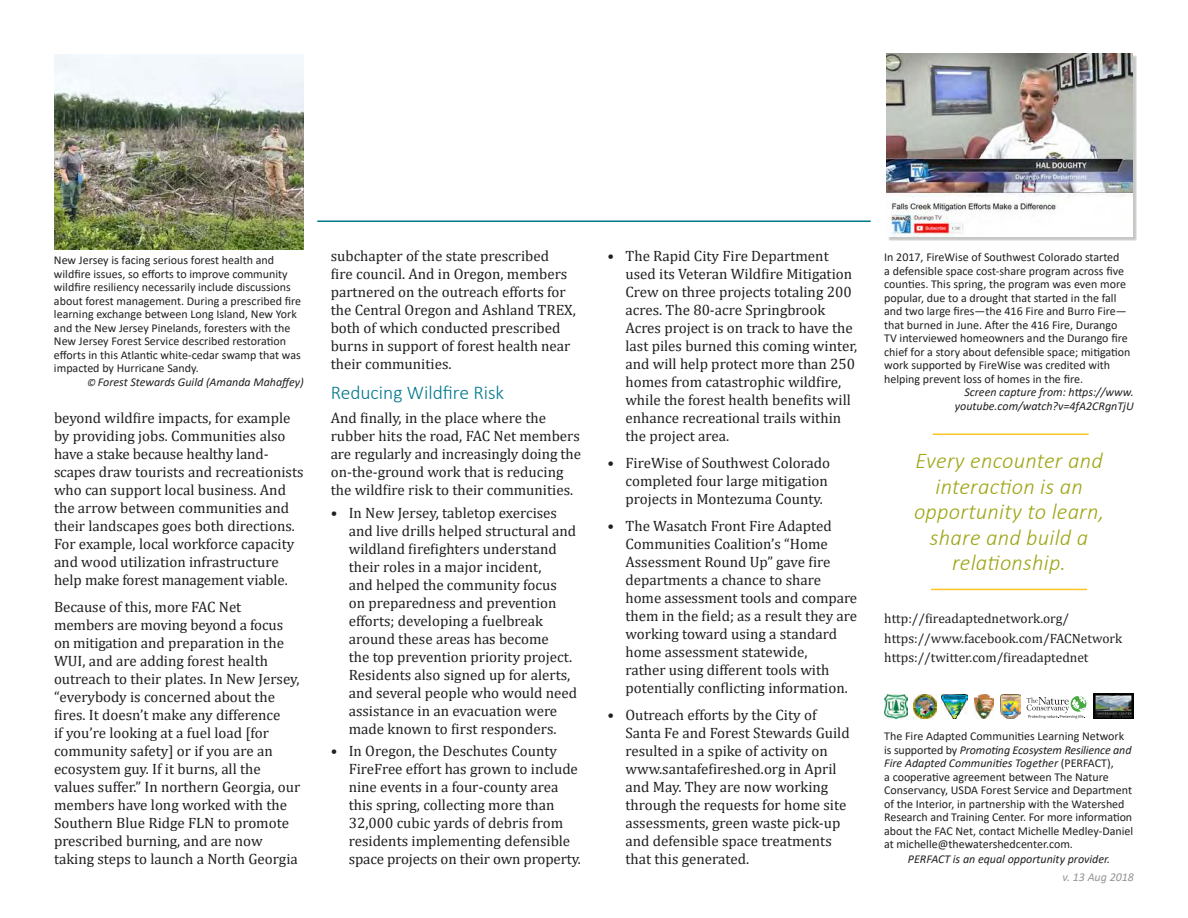
<style>
.page{position:relative;width:1188px;height:918px;background:#fff}
.page>*{position:absolute;margin:0;border:0;box-sizing:border-box;transform-origin:0 0}
.t1{font:italic 300 22.5px/25.5px "Calibri";letter-spacing:.01em;color:#9fa616;text-align:center}
.t2{font:300 19.5px "Calibri";color:#00788b}
.t3{font:15px/18px "Cambria";color:#221f1f}
.t4{font:13.5px/20.2px "Cambria";color:#221f1f}
.t5{font:12px/13.5px "Calibri";color:#221f1f}
.t6{font:italic 12px/13.5px "Calibri";color:#221f1f;text-align:right}
.t7{font:italic 12px "Calibri";color:#939597}
.s1{font-size:10.5px}
.s2{font-style:italic}
</style>
<div class="page">
<hr style="left:317px;top:220px;width:554px;height:2px;background:#00788b">
<img style="left:884px;top:695px;width:24px;height:24px">
<img style="left:913px;top:695px;width:24px;height:24px">
<img style="left:942px;top:695px;width:26px;height:24px">
<img style="left:975px;top:695px;width:18px;height:24px">
<img style="left:1000px;top:695px;width:20px;height:24px">
<svg style="left:1027px;top:696px;width:59px;height:23px"></svg>
<img style="left:1093px;top:693px;width:41px;height:25px">
<img style="left:54px;top:54px;width:250px;height:195px">
<div style="left:888px;top:55px;width:249px;height:186px;background:#221f1f;opacity:.25"></div>
<img style="left:886px;top:53px;width:247px;height:183px">
<hr style="left:931px;top:589px;width:156px;height:1px;background:#ffc425">
<hr style="left:933px;top:433px;width:156px;height:2px;background:#ffc425">
<p class="t5" style="left:54px;top:253px;width:249px">New Jersey is facing serious forest health and wildfire issues, so efforts to improve community wildfire resiliency necessarily include discussions about forest management. During a prescribed fire learning exchange between Long Island, New York and the New Jersey Pinelands, foresters with the New Jersey Forest Service described restoration efforts in this Atlantic white-cedar swamp that was impacted by Hurricane Sandy.</p>
<p class="t6" style="left:87px;top:374px;width:218px"><span class="s1">©</span> Forest Stewards Guild (Amanda Mahaffey)</p>
<p class="t3" style="left:54px;top:409px;width:251px">beyond wildfire impacts, for example by providing jobs. Communities also have a stake because healthy land&shy;scapes draw tourists and recreationists who can support local business. And the arrow between communities and their landscapes goes both directions.<br>For example, local workforce capacity and wood utilization infrastructure help make forest management viable.</p>
<p class="t3" style="left:54px;top:599px;width:248px">Because of this, more FAC Net members are moving beyond a focus on mitigation and preparation in the WUI, and are adding forest health outreach to their plates. In New Jersey, “everybody is concerned about the fires. It doesn’t make any difference<br>if you’re looking at a fuel load [for community safety] or if you are an ecosystem guy. If it burns, all the values suffer.” In northern Georgia, our members have long worked with the Southern Blue Ridge FLN to promote prescribed burning, and are now taking steps to launch a North Georgia</p>
<p class="t3" style="left:331px;top:248px;width:247px">subchapter of the state prescribed<br>fire council. And in Oregon, members partnered on the outreach efforts for the Central Oregon and Ashland TREX, both of which conducted prescribed burns in support of forest health near their communities.</p>
<h2 class="t2" style="left:331px;top:380px;width:175px">Reducing Wildfire Risk</h2>
<p class="t3" style="left:331px;top:409px;width:252px">And finally, in the place where the rubber hits the road, FAC Net members are regularly and increasingly doing the on-the-ground work that is reducing the wildfire risk to their communities.</p>
<p class="t3" style="left:349px;top:505px;width:230px;text-indent:-18px">• In New Jersey, tabletop exercises and live drills helped structural and wildland firefighters understand their roles in a major incident,<br>and helped the community focus<br>on preparedness and prevention efforts; developing a fuelbreak around these areas has become<br>the top prevention priority project.<br>Residents also signed up for alerts, and several people who would need assistance in an evacuation were made known to first responders.</p>
<p class="t3" style="left:349px;top:743px;width:234px;text-indent:-18px">• In Oregon, the Deschutes County FireFree effort has grown to include nine events in a four-county area this spring, collecting more than 32,000 cubic yards of debris from residents implementing defensible space projects on their own property.</p>
<p class="t3" style="left:626px;top:248px;width:233px;text-indent:-18px">• The Rapid City Fire Department used its Veteran Wildfire Mitigation Crew on three projects totaling 200 acres. The 80-acre Springbrook Acres project is on track to have the last piles burned this coming winter, and will help protect more than 250 homes from catastrophic wildfire, while the forest health benefits will enhance recreational trails within the project area.</p>
<p class="t3" style="left:626px;top:455px;width:206px;text-indent:-18px">• FireWise of Southwest Colorado completed four large mitigation projects in Montezuma County.</p>
<p class="t3" style="left:626px;top:518px;width:233px;text-indent:-18px">• The Wasatch Front Fire Adapted<br>Communities Coalition’s “Home<br>Assessment Round Up” gave fire departments a chance to share home assessment tools and compare them in the field; as a result they are working toward using a standard home assessment statewide,<br>rather using different tools with potentially conflicting information.</p>
<p class="t3" style="left:626px;top:707px;width:226px;text-indent:-18px">• Outreach efforts by the City of<br>Santa Fe and Forest Stewards Guild resulted in a spike of activity on www.santafefireshed.org in April and May. They are now working through the requests for home site assessments, green waste pick-up and defensible space treatments that this generated.</p>
<p class="t5" style="left:884px;top:250px;width:248px">In 2017, FireWise of Southwest Colorado started<br>a defensible space cost-share program across five counties. This spring, the program was even more popular, due to a drought that started in the fall and two large fires—the 416 Fire and Burro Fire— that burned in June. After the 416 Fire, Durango TV interviewed homeowners and the Durango fire chief for a story about defensible space; mitigation work supported by FireWise was credited with helping prevent loss of homes in the fire.</p>
<p class="t6" style="left:955px;top:385px;width:181px">Screen capture from: https://www. youtube.com/watch?v=4fA2CRgnTjU</p>
<h1 class="t1" style="left:914px;top:450px;width:192px">Every encounter and interaction is an opportunity to learn, share and build a relationship.</h1>
<p class="t4" style="left:884px;top:608px;width:239px">http://fireadaptednetwork.org/ https://www.facebook.com/FACNetwork</p>
<p class="t4" style="left:884px;top:647px;width:206px">https://twitter.com/fireadaptednet</p>
<p class="t5" style="left:884px;top:729px;width:251px">The Fire Adapted Communities Learning Network is supported by <span class="s2">Promoting Ecosystem Resilience and Fire Adapted Communities Together</span> (PERFACT),<br>a cooperative agreement between The Nature Conservancy, USDA Forest Service and Department of the Interior, in partnership with the Watershed Research and Training Center. For more information about the FAC Net, contact Michelle Medley-Daniel at michelle@thewatershedcenter.com.</p>
<p class="t6" style="left:908px;top:852px;width:204px">PERFACT is an equal opportunity provider.</p>
<p class="t7" style="left:1062px;top:869px;width:73px">v. 13 Aug 2018</p>
</div>
